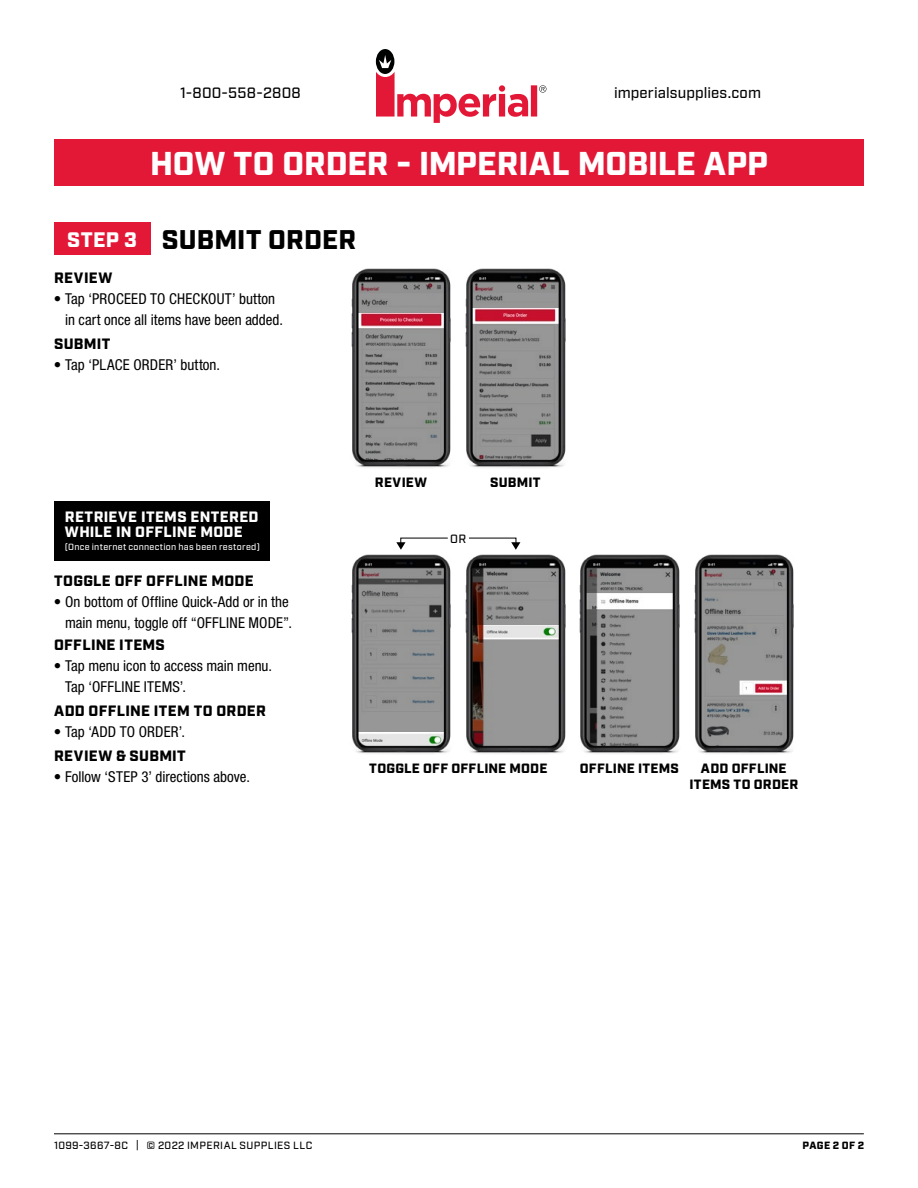
<style>
.page{position:relative;width:918px;height:1188px;background:#fff}
.page>*{position:absolute;margin:0;border:0;box-sizing:border-box;transform-origin:0 0}
.t1{font:900 33px "Industry";letter-spacing:-.005em;color:#fff}
.t2{font:900 27px "Industry";letter-spacing:.005em;color:#000}
.t3{font:condensed 15px/21px "Helvetica Neue LT Std";letter-spacing:.005em;color:#000}
.t4{font:900 15px "Industry";letter-spacing:.02em;color:#000}
.t5{font:900 15px/15px "Industry";letter-spacing:.025em;color:#fff}
.t6{font:500 15px "Industry";letter-spacing:.01em;color:#000}
.t7{font:900 13.5px/16.2px "Industry";letter-spacing:.015em;color:#000;text-align:center}
.t8{font:500 12px "Industry";color:#000}
.t9{font:500 10.5px "Industry";letter-spacing:.035em;color:#000}
.t10{font:900 10.5px "Industry";letter-spacing:.03em;color:#000}
.t11{font:500 9px "Industry";letter-spacing:.03em;color:#fff}
.s1{font-size:21px;color:#fff}
</style>
<div class="page">
<div style="left:54px;top:139px;width:810px;height:47px;background:#e31837"></div>
<div style="left:499px;top:94px;width:6px;height:23px;background:#e31837"></div>
<svg style="left:539px;top:85px;width:7px;height:8px"></svg>
<div style="left:531px;top:85px;width:6px;height:32px;background:#e31837"></div>
<div style="left:376px;top:49px;width:18px;height:25px;background:#000101;border-radius:50%"></div>
<div style="left:499px;top:85px;width:6px;height:7px;background:#e31837;border-radius:50%"></div>
<svg style="left:376px;top:55px;width:120px;height:68px"></svg>
<svg style="left:508px;top:94px;width:20px;height:23px"></svg>
<hr style="left:54px;top:1134px;width:810px;height:1px;background:#000">
<div style="left:54px;top:223px;width:96px;height:32px;background:#e31837"></div>
<img style="left:351px;top:268px;width:215px;height:200px">
<img style="left:351px;top:554px;width:443px;height:200px">
<div style="left:54px;top:501px;width:216px;height:59px;background:#000"></div>
<svg style="left:396px;top:537px;width:52px;height:13px"></svg>
<svg style="left:469px;top:537px;width:51px;height:13px"></svg>
<p class="t6" style="left:180px;top:84px;width:122px">1-800-558-2808</p>
<p class="t6" style="left:614px;top:84px;width:148px">imperialsupplies.com</p>
<h1 class="t1" style="left:150px;top:143px;width:620px">HOW TO ORDER - IMPERIAL MOBILE APP</h1>
<h2 class="t2" style="left:67px;top:224px;width:290px"><span class="s1">STEP 3</span> SUBMIT ORDER</h2>
<p class="t4" style="left:54px;top:269px;width:60px">REVIEW</p>
<p class="t3" style="left:65px;top:288px;width:219px;text-indent:-11px">• Tap ‘PROCEED TO CHECKOUT’ button in cart once all items have been added.</p>
<p class="t4" style="left:54px;top:335px;width:58px">SUBMIT</p>
<p class="t3" style="left:54px;top:354px;width:168px">• Tap ‘PLACE ORDER’ button.</p>
<p class="t5" style="left:65px;top:511px;width:195px">RETRIEVE ITEMS ENTERED<br>WHILE IN OFFLINE MODE</p>
<p class="t11" style="left:65px;top:541px;width:197px">(Once internet connection has been restored)</p>
<p class="t4" style="left:54px;top:572px;width:201px">TOGGLE OFF OFFLINE MODE</p>
<p class="t3" style="left:54px;top:591px;width:239px;text-align:right">• On bottom of Offline Quick-Add or in the main menu, toggle off “OFFLINE MODE”.</p>
<p class="t4" style="left:54px;top:636px;width:112px">OFFLINE ITEMS</p>
<p class="t3" style="left:65px;top:655px;width:208px;text-indent:-11px">• Tap menu icon to access main menu.<br>Tap ‘OFFLINE ITEMS’.</p>
<p class="t4" style="left:54px;top:702px;width:213px">ADD OFFLINE ITEM TO ORDER</p>
<p class="t3" style="left:54px;top:721px;width:133px">• Tap ‘ADD TO ORDER’.</p>
<p class="t4" style="left:54px;top:747px;width:133px">REVIEW &amp; SUBMIT</p>
<p class="t3" style="left:54px;top:766px;width:197px">• Follow ‘STEP 3’ directions above.</p>
<p class="t7" style="left:375px;top:475px;width:54px">REVIEW</p>
<p class="t8" style="left:450px;top:531px;width:17px">OR</p>
<p class="t7" style="left:490px;top:475px;width:52px">SUBMIT</p>
<p class="t7" style="left:369px;top:761px;width:180px">TOGGLE OFF OFFLINE MODE</p>
<p class="t7" style="left:580px;top:761px;width:100px">OFFLINE ITEMS</p>
<p class="t7" style="left:689px;top:761px;width:110px">ADD OFFLINE<br>ITEMS TO ORDER</p>
<p class="t9" style="left:54px;top:1139px;width:260px">1099-3667-8C | © 2022 IMPERIAL SUPPLIES LLC</p>
<p class="t10" style="left:803px;top:1139px;width:63px">PAGE 2 OF 2</p>
</div>
